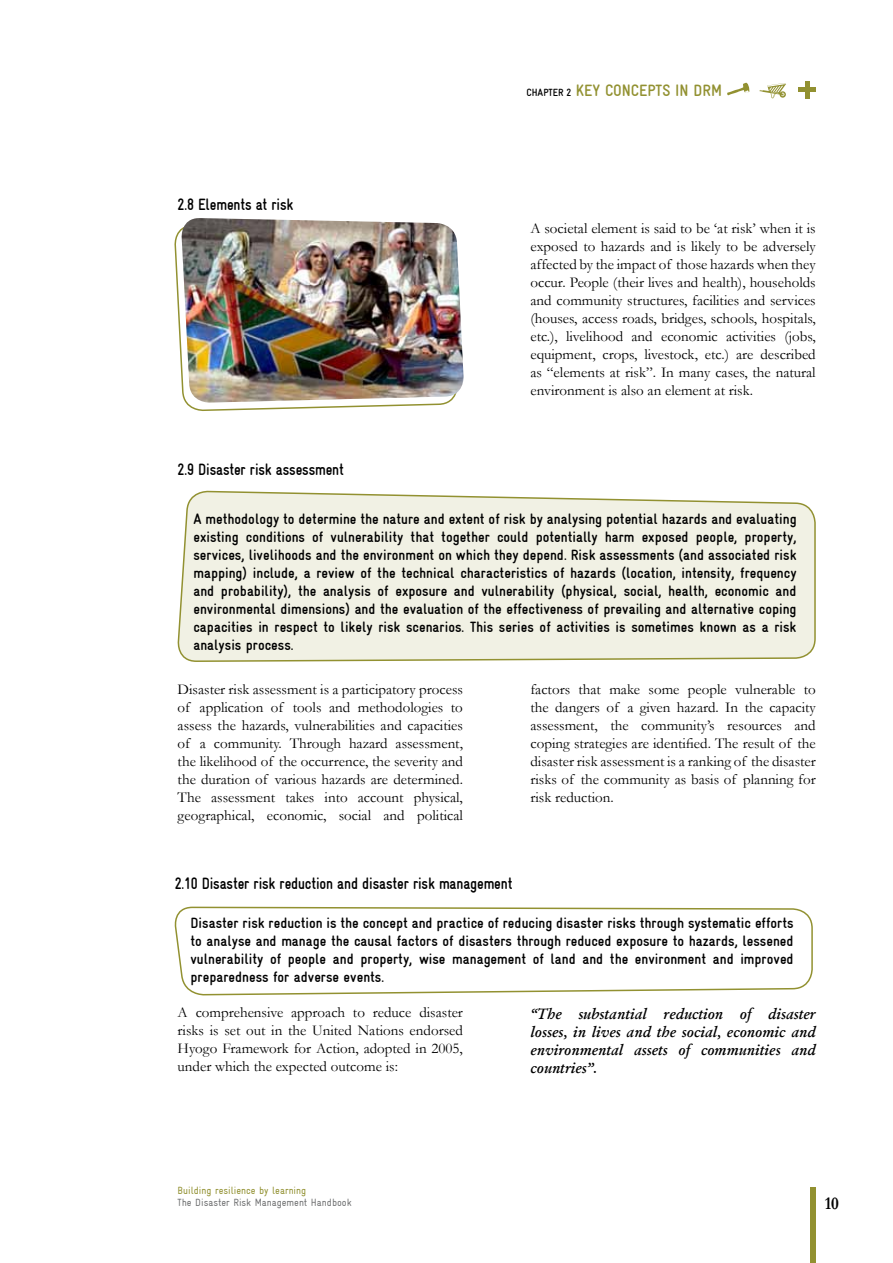
<style>
.page{position:relative;width:893px;height:1263px;background:#fff}
.page>*{position:absolute;margin:0;border:0;box-sizing:border-box;transform-origin:0 0}
.t1{font:700 18px "Garamond";color:#000;scale:.92 1}
.t2{font:700 16.5px "Gravur Condensed";letter-spacing:-.01em;color:#000;scale:.92 1}
.t3{font:700 16.5px "Gravur Condensed";color:#929131}
.t4{font:15px/18px "Garamond";color:#000;text-align:justify}
.t5{font:700 15px/18px "Gravur Condensed";color:#000;text-align:justify}
.t6{font:italic 600 15px/18px "Garamond";color:#000;text-align:justify}
.t7{font:10.5px/12px "Gravur Condensed";color:#707172}
.s1{font-size:10.5px;color:#000}
.s2{color:#929131}
</style>
<div class="page">
<div style="left:810px;top:1188px;width:6px;height:75px;background:#929131"></div>
<svg style="left:177px;top:490px;width:639px;height:172px;background:#f0f0e2"></svg>
<svg style="left:174px;top:906px;width:639px;height:90px"></svg>
<svg style="left:727px;top:83px;width:22px;height:12px"></svg>
<div style="left:805px;top:81px;width:5px;height:17px;background:#929131"></div>
<div style="left:799px;top:87px;width:17px;height:5px;background:#929131"></div>
<svg style="left:759px;top:83px;width:27px;height:15px"></svg>
<svg style="left:174px;top:229px;width:274px;height:182px"></svg>
<img style="left:181px;top:218px;width:283px;height:185px">
<p class="t2" style="left:178px;top:195px;width:127px">2.8 Elements at risk</p>
<p class="t2" style="left:178px;top:460px;width:182px">2.9 Disaster risk assessment</p>
<p class="t3" style="left:527px;top:81px;width:96px"><span class="s1">CHAPTER 2</span> Key Concepts</p>
<p class="t3" style="left:675px;top:81px;width:48px">in DRM</p>
<p class="t4" style="left:530px;top:219px;width:287px">A societal element is said to be ‘at risk’ when it is exposed to hazards and is likely to be adversely affected by the impact of those hazards when they occur. People (their lives and health), households and community structures, facilities and services (houses, access roads, bridges, schools, hospitals, etc.), livelihood and economic activities (jobs, equipment, crops, livestock, etc.) are described as “elements at risk”. In many cases, the natural environment is also an element at risk.</p>
<p class="t5" style="left:193px;top:510px;width:605px">A methodology to determine the nature and extent of risk by analysing potential hazards and evaluating existing conditions of vulnerability that together could potentially harm exposed people, property, services, livelihoods and the environment on which they depend. Risk assessments (and associated risk mapping) include, a review of the technical characteristics of hazards (location, intensity, frequency and probability), the analysis of exposure and vulnerability (physical, social, health, economic and environmental dimensions) and the evaluation of the effectiveness of prevailing and alternative coping capacities in respect to likely risk scenarios. This series of activities is sometimes known as a risk analysis process.</p>
<p class="t4" style="left:178px;top:680px;width:287px">Disaster risk assessment is a participatory process of application of tools and methodologies to assess the hazards, vulnerabilities and capacities of a community. Through hazard assessment, the likelihood of the occurrence, the severity and the duration of various hazards are determined.<br>The assessment takes into account physical, geographical, economic, social and political</p>
<p class="t4" style="left:530px;top:680px;width:287px">factors that make some people vulnerable to the dangers of a given hazard. In the capacity assessment, the community’s resources and coping strategies are identified. The result of the disaster risk assessment is a ranking of the disaster risks of the community as basis of planning for risk reduction.</p>
<p class="t2" style="left:175px;top:875px;width:369px">2.10 Disaster risk reduction and disaster risk management</p>
<p class="t5" style="left:190px;top:914px;width:605px">Disaster risk reduction is the concept and practice of reducing disaster risks through systematic efforts to analyse and manage the causal factors of disasters through reduced exposure to hazards, lessened vulnerability of people and property, wise management of land and the environment and improved preparedness for adverse events.</p>
<p class="t4" style="left:178px;top:1003px;width:287px">A comprehensive approach to reduce disaster risks is set out in the United Nations endorsed Hyogo Framework for Action, adopted in 2005, under which the expected outcome is:</p>
<p class="t6" style="left:530px;top:1005px;width:287px">“The substantial reduction of disaster losses, in lives and the social, economic and environmental assets of communities and countries”.</p>
<p class="t7" style="left:178px;top:1184px;width:176px"><span class="s2">Building resilience by learning<br></span>The Disaster Risk Management Handbook</p>
<p class="t1" style="left:825px;top:1191px;width:17px">10</p>
</div>
